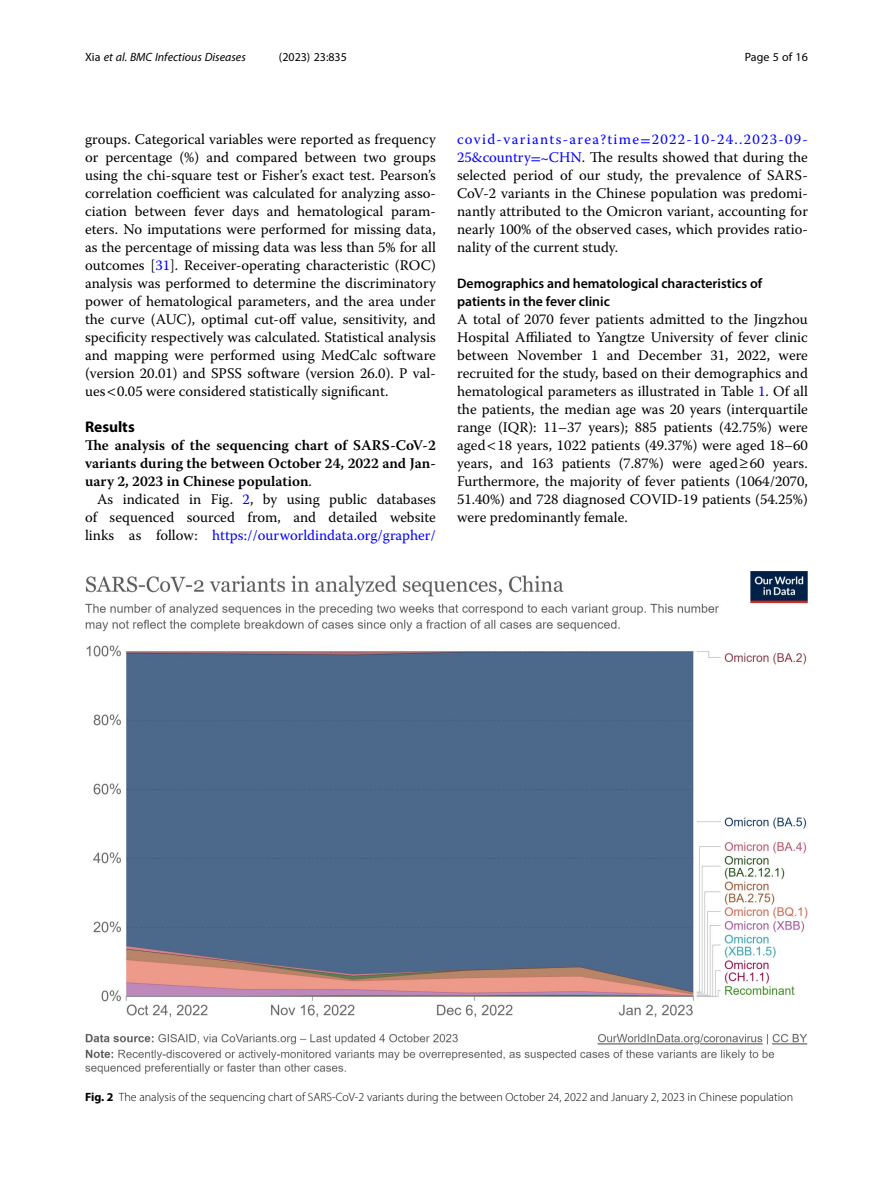
<style>
.page{position:relative;width:893px;height:1191px;background:#fff}
.page>*{position:absolute;margin:0;border:0;box-sizing:border-box;transform-origin:0 0}
.Head_1{font:700 15.45px "Myriad Pro";color:#000}
.Body_Text{font:14.7px/18px "Warnock Pro";color:#000;text-align:justify}
.Body_Text_Indent{font:14.7px/18px "Warnock Pro";color:#000;text-align:justify}
.Body_Text-2{font:600 14.7px/18px "Warnock Pro";color:#000;text-align:justify}
.Head_2{font:600 13.8px/18px "Myriad Pro";color:#000}
.Figure_Caption{font:300 12px "Myriad Pro";color:#000}
.t1{font:italic 12px "Myriad Pro";color:#000}
.t2{font:12px "Myriad Pro";color:#000}
.s1{font-style:normal}
.s2{color:#00f}
.s3{font-weight:400}
.s4{font-family:"STIX";color:#00f}
.s5{font-weight:700}
</style>
<div class="page">
<img style="left:85px;top:572px;width:723px;height:502px">
<p class="t1" style="left:85px;top:50px;width:162px"><span class="s1">Xia</span> et al. BMC Infectious Diseases</p>
<p class="t2" style="left:279px;top:50px;width:70px">(2023) 23:835</p>
<p class="t2" style="left:745px;top:50px;width:65px">Page 5 of 16</p>
<p class="Body_Text" style="left:85px;top:130px;width:352px">groups. Categorical variables were reported as frequency or percentage (%) and compared between two groups using the chi-square test or Fisher’s exact test. Pearson’s correlation coefficient was calculated for analyzing asso&shy;ciation between fever days and hematological param&shy;eters. No imputations were performed for missing data, as the percentage of missing data was less than 5% for all outcomes [<span class="s2">31</span>]. Receiver-operating characteristic (ROC) analysis was performed to determine the discriminatory power of hematological parameters, and the area under the curve (AUC), optimal cut-off value, sensitivity, and specificity respectively was calculated. Statistical analysis and mapping were performed using MedCalc software (version 20.01) and SPSS software (version 26.0). P val&shy;ues 0.05 were considered statistically significant.</p>
<p class="Head_1" style="left:85px;top:417px;width:51px">Results</p>
<p class="Body_Text-2" style="left:85px;top:436px;width:352px">The analysis of the sequencing chart of SARS-CoV-2 variants during the between October 24, 2022 and Jan&shy;uary 2, 2023 in Chinese population<span class="s3">.</span></p>
<p class="Body_Text_Indent" style="left:85px;top:490px;width:352px;text-indent:12px">As indicated in Fig. <span class="s2">2</span>, by using public databases of sequenced sourced from, and detailed website links as follow: <span class="s2">https://ourworldindata.org/grapher/</span></p>
<p class="Body_Text_Indent" style="left:457px;top:130px;width:352px"><span class="s2">covid-variants-area?time</span><span class="s4">=</span><span class="s2">2022-10-24..2023-09- 25&amp;country</span><span class="s4">=~</span><span class="s2">CHN</span>. The results showed that during the selected period of our study, the prevalence of SARS-CoV-2 variants in the Chinese population was predomi&shy;nantly attributed to the Omicron variant, accounting for nearly 100% of the observed cases, which provides ratio&shy;nality of the current study.</p>
<p class="Head_2" style="left:457px;top:274px;width:307px">Demographics and hematological characteristics of patients in the fever clinic</p>
<p class="Body_Text" style="left:457px;top:310px;width:352px">A total of 2070 fever patients admitted to the Jingzhou Hospital Affiliated to Yangtze University of fever clinic between November 1 and December 31, 2022, were recruited for the study, based on their demographics and hematological parameters as illustrated in Table <span class="s2">1</span>. Of all the patients, the median age was 20 years (interquartile range (IQR): 11–37 years); 885 patients (42.75%) were aged 18 years, 1022 patients (49.37%) were aged 18–60 years, and 163 patients (7.87%) were aged≥60 years.<br>Furthermore, the majority of fever patients (1064/2070, 51.40%) and 728 diagnosed COVID-19 patients (54.25%) were predominantly female.</p>
<p class="Figure_Caption" style="left:85px;top:1089px;width:710px"><span class="s5">Fig. 2</span> The analysis of the sequencing chart of SARS-CoV-2 variants during the between October 24, 2022 and January 2, 2023 in Chinese population</p>
</div>
